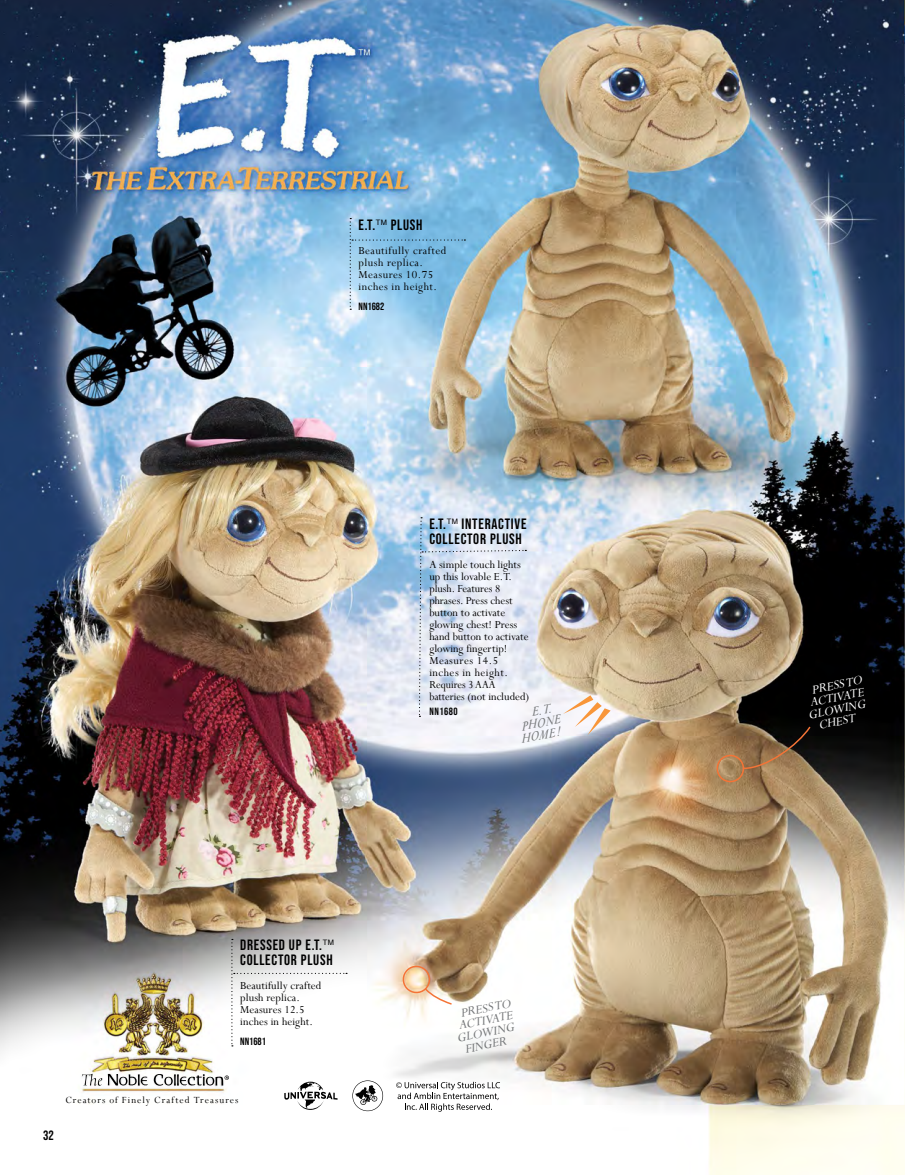
<style>
.page{position:relative;width:905px;height:1175px;background:#fff}
.page>*{position:absolute;margin:0;border:0;box-sizing:border-box;transform-origin:0 0}
.t1{font:15px/15px "Bebas Neue";letter-spacing:.05em;color:#000}
.t2{font:italic 15px/12px "Perpetua";color:#737577;text-align:center}
.t3{font:italic 13.5px "Perpetua";color:#737577}
.t4{font:italic 13.5px "Perpetua";color:#fff}
.t5{font:13.5px "Bebas Neue";color:#000}
.t6{font:12px/12px "Perpetua";color:#000}
.t7{font:12px/12px "Perpetua";letter-spacing:.04em;color:#000}
.t8{font:10.5px "Perpetua";letter-spacing:.1em;color:#000}
.t9{font:10.5px "Bebas Neue";color:#000}
</style>
<div class="page">
<img style="left:0;top:0;width:904px;height:1174px">
<svg style="left:418px;top:517px;width:108px;height:200px"></svg>
<svg style="left:350px;top:218px;width:115px;height:92px;background:#8ac1e4"></svg>
<svg style="left:231px;top:939px;width:116px;height:107px"></svg>
<svg style="left:284px;top:1081px;width:53px;height:28px"></svg>
<svg style="left:352px;top:1080px;width:31px;height:31px"></svg>
<svg style="left:396px;top:1081px;width:104px;height:30px"></svg>
<svg style="left:563px;top:695px;width:47px;height:40px"></svg>
<div style="left:716px;top:754px;width:28px;height:28px;border:2px solid #f47437;border-radius:50%"></div>
<svg style="left:742px;top:725px;width:69px;height:45px;background:#695036"></svg>
<svg style="left:402px;top:962px;width:51px;height:43px;background:#d7b899"></svg>
<svg style="left:82px;top:1073px;width:20px;height:12px"></svg>
<svg style="left:108px;top:1073px;width:39px;height:13px"></svg>
<svg style="left:154px;top:1073px;width:75px;height:13px"></svg>
<p class="t1" style="left:358px;top:217px;width:66px">E.T.<sup>TM</sup> PLUSH</p>
<p class="t7" style="left:358px;top:245px;width:89px">Beautifully crafted plush replica.<br>Measures 10.75 inches in height.</p>
<p class="t9" style="left:358px;top:300px;width:27px">NN1682</p>
<p class="t1" style="left:240px;top:937px;width:95px">DRESSED UP E.T.<sup>TM<br></sup>COLLECTOR PLUSH</p>
<p class="t6" style="left:240px;top:979px;width:83px">Beautifully crafted plush replica.<br>Measures 12.5 inches in height.</p>
<p class="t9" style="left:240px;top:1035px;width:27px">NN1681</p>
<p class="t5" style="left:43px;top:1127px;width:12px">32</p>
<p class="t8" style="left:65px;top:1093px;width:175px">Creators of Finely Crafted Treasures</p>
<p class="t1" style="left:429px;top:516px;width:99px">E.T.<sup>TM</sup> INTERACTIVE<br>COLLECTOR PLUSH</p>
<p class="t6" style="left:429px;top:558px;width:101px">A simple touch lights up this lovable E.T. plush. Features 8 phrases. Press chest button to activate glowing chest! Press hand button to activate glowing fingertip!<br>Measures 14.5 inches in height.<br>Requires 3 AAA batteries (not included)</p>
<p class="t9" style="left:429px;top:705px;width:30px">NN1680</p>
<p class="t2" style="left:515px;top:708px;width:44px;rotate:-11deg">E.T.<br>PHONE<br>HOME!</p>
<p class="t3" style="left:459px;top:1004px;width:53px;rotate:-11deg">PRESS TO</p>
<p class="t3" style="left:457px;top:1017px;width:56px;rotate:-11deg">ACTIVATE</p>
<p class="t3" style="left:455px;top:1029px;width:60px;rotate:-11deg">GLOWING</p>
<p class="t3" style="left:463px;top:1040px;width:44px;rotate:-11deg">FINGER</p>
<p class="t4" style="left:810px;top:681px;width:53px;rotate:-11deg">PRESS TO</p>
<p class="t4" style="left:808px;top:694px;width:56px;rotate:-11deg">ACTIVATE</p>
<p class="t4" style="left:806px;top:706px;width:60px;rotate:-11deg">GLOWING</p>
<p class="t4" style="left:817px;top:716px;width:39px;rotate:-11deg">CHEST</p>
</div>
